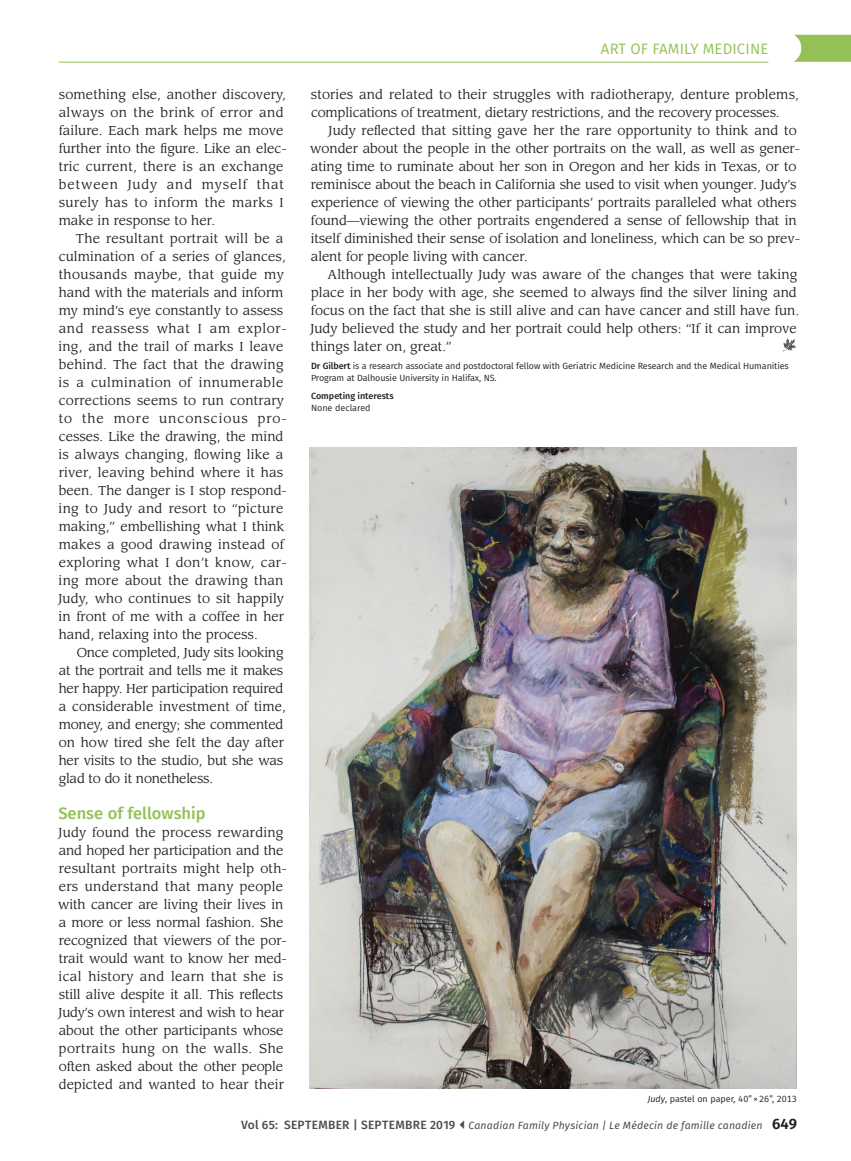
<style>
.page{position:relative;width:851px;height:1161px;background:#fff}
.page>*{position:absolute;margin:0;border:0;box-sizing:border-box;transform-origin:0 0}
.Level3Head{font:500 16.5px "Fira Sans";color:#93c057}
.t1{font:15px "Fira Sans";letter-spacing:.01em;color:#93c057}
.ParagraphIndent{font:12.75px/18px "Leawood Std";color:#231f20}
.Paragraph{font:12.75px/18px "Leawood Std";letter-spacing:-.005em;color:#231f20}
.t2{font:italic 10.5px "Fira Sans";letter-spacing:.015em;color:#4b4c4d}
.AuthorBio{font:9px/12px "Fira Sans";letter-spacing:-.01em;color:#231f20}
.SmallHead{font:500 9px "Fira Sans";color:#231f20}
.CompetingInterests{font:9px "Fira Sans";color:#231f20}
.s1{font-weight:500}
.s2{font-style:italic}
.s3{font-weight:500;font-style:normal;font-size:12px}
.s4{font-weight:600;font-style:normal;font-size:15px;color:#231f20}
</style>
<div class="page">
<hr style="left:58px;top:62px;width:710px;height:1px;background:#93c057">
<svg style="left:793px;top:35px;width:57px;height:27px;background:#9fc76a"></svg>
<img style="left:309px;top:447px;width:487px;height:642px">
<svg style="left:782px;top:338px;width:15px;height:13px"></svg>
<p class="ParagraphIndent" style="left:59px;top:86px;width:230px">something else, another discovery, always on the brink of error and failure. Each mark helps me move further into the figure. Like an elec&shy;tric current, there is an exchange between Judy and myself that surely has to inform the marks I make in response to her.</p>
<p class="ParagraphIndent" style="left:58px;top:230px;width:230px;text-indent:17px">The resultant portrait will be a culmination of a series of glances, thousands maybe, that guide my hand with the materials and inform my mind’s eye constantly to assess and reassess what I am explor&shy;ing, and the trail of marks I leave behind. The fact that the drawing is a culmination of innumerable corrections seems to run contrary to the more unconscious pro&shy;cesses. Like the drawing, the mind is always changing, flowing like a river, leaving behind where it has been. The danger is I stop respond&shy;ing to Judy and resort to “picture making,” embellishing what I think makes a good drawing instead of exploring what I don’t know, car&shy;ing more about the drawing than<br>Judy, who continues to sit happily in front of me with a coffee in her hand, relaxing into the process.</p>
<p class="ParagraphIndent" style="left:59px;top:644px;width:229px;text-indent:18px">Once completed, Judy sits looking at the portrait and tells me it makes her happy. Her participation required a considerable investment of time, money, and energy; she commented on how tired she felt the day after her visits to the studio, but she was glad to do it nonetheless.</p>
<p class="Level3Head" style="left:58px;top:800px;width:149px">Sense of fellowship</p>
<p class="Paragraph" style="left:58px;top:824px;width:230px">Judy found the process rewarding and hoped her participation and the resultant portraits might help oth&shy;ers understand that many people with cancer are living their lives in a more or less normal fashion. She recognized that viewers of the por&shy;trait would want to know her med&shy;ical history and learn that she is still alive despite it all. This reflects Judy’s own interest and wish to hear about the other participants whose portraits hung on the walls. She often asked about the other people depicted and wanted to hear their</p>
<p class="t1" style="left:601px;top:38px;width:169px">ART OF FAMILY MEDICINE</p>
<p class="Paragraph" style="left:311px;top:86px;width:489px">stories and related to their struggles with radiotherapy, denture problems, complications of treatment, dietary restrictions, and the recovery processes.</p>
<p class="ParagraphIndent" style="left:310px;top:122px;width:491px;text-indent:18px">Judy reflected that sitting gave her the rare opportunity to think and to wonder about the people in the other portraits on the wall, as well as gener&shy;ating time to ruminate about her son in Oregon and her kids in Texas, or to reminisce about the beach in California she used to visit when younger. Judy’s experience of viewing the other participants’ portraits paralleled what others found—viewing the other portraits engendered a sense of fellowship that in itself diminished their sense of isolation and loneliness, which can be so prev&shy;alent for people living with cancer.</p>
<p class="ParagraphIndent" style="left:310px;top:266px;width:490px;text-indent:17px">Although intellectually Judy was aware of the changes that were taking place in her body with age, she seemed to always find the silver lining and focus on the fact that she is still alive and can have cancer and still have fun.<br>Judy believed the study and her portrait could help others: “If it can improve things later on, great.”</p>
<p class="AuthorBio" style="left:311px;top:360px;width:479px"><span class="s1">Dr Gilbert</span> is a research associate and postdoctoral fellow with Geriatric Medicine Research and the Medical Humanities<br>Program at Dalhousie University in Halifax, NS.</p>
<p class="SmallHead" style="left:311px;top:389px;width:84px">Competing interests</p>
<p class="CompetingInterests" style="left:311px;top:401px;width:61px">None declared</p>
<p class="AuthorBio" style="left:647px;top:1093px;width:151px"><span class="s2">Judy</span>, pastel on paper, 40”×26”, 2013</p>
<p class="t2" style="left:241px;top:1117px;width:557px"><span class="s3">Vol 65: SEPTEMBER | SEPTEMBRE 2019</span> Canadian Family Physician | Le Médecin de famille canadien <span class="s4">649</span></p>
</div>
